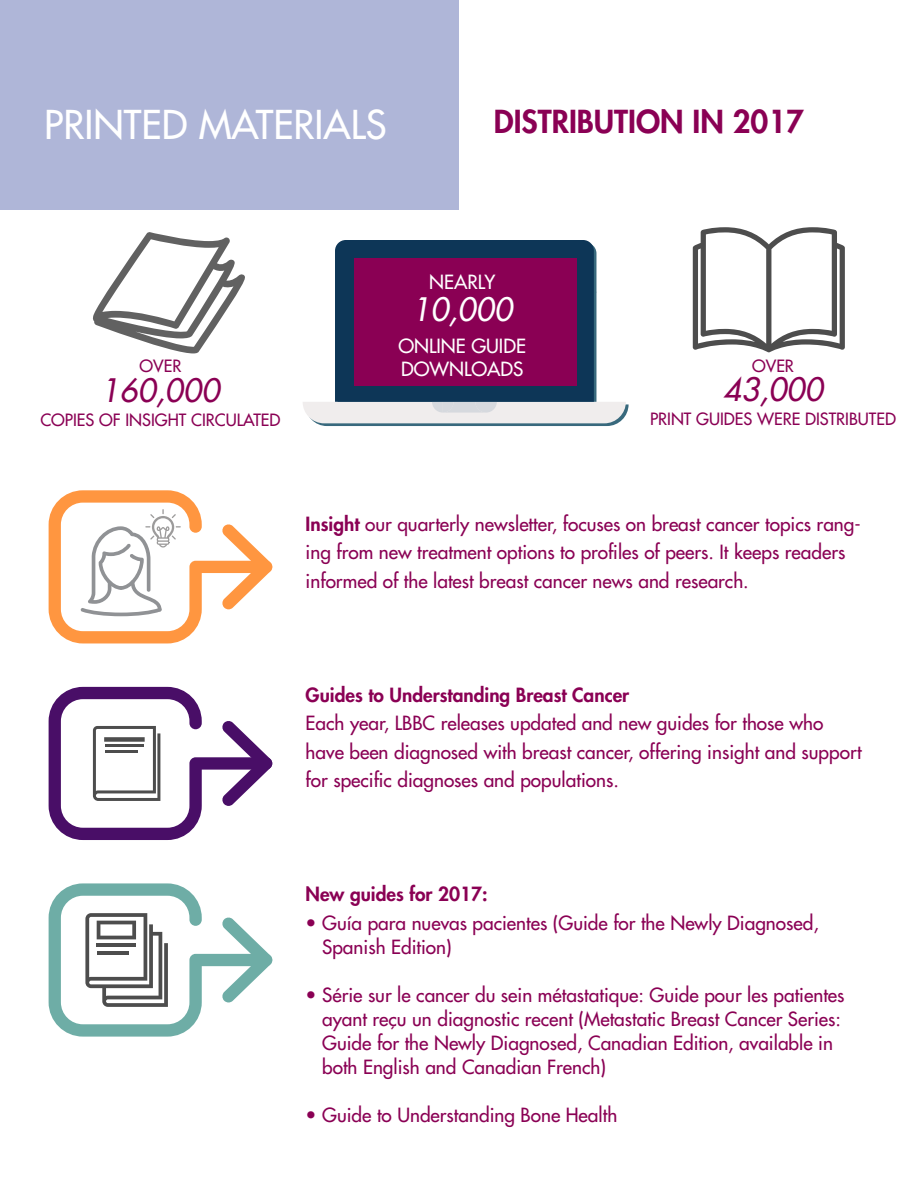
<style>
.page{position:relative;width:918px;height:1188px;background:#fff}
.page>*{position:absolute;margin:0;border:0;box-sizing:border-box;transform-origin:0 0}
.t1{font:500 38.7px "Futura Std";color:#fff}
.t2{font:italic 500 31.5px "Futura Std";color:#8a0054}
.t3{font:italic 500 31.5px "Futura Std";color:#fff}
.t4{font:800 30.9px "Futura Std";color:#8a0054}
.t5{font:500 19.05px/28.5px "Futura Std";color:#8a0054}
.t6{font:800 19.05px "Futura Std";color:#8a0054}
.t7{font:500 19.05px/22.5px "Futura Std";color:#fff}
.t8{font:500 16.5px "Futura Std";color:#8a0054}
.s1{font-weight:800}
</style>
<div class="page">
<div style="left:0;top:0;width:459px;height:210px;background:#afb6d8"></div>
<svg style="left:693px;top:227px;width:152px;height:125px"></svg>
<svg style="left:316px;top:404px;width:313px;height:22px"></svg>
<svg style="left:303px;top:240px;width:323px;height:183px"></svg>
<div style="left:354px;top:259px;width:223px;height:127px;background:#8a0054"></div>
<svg style="left:49px;top:687px;width:223px;height:153px"></svg>
<hr style="left:105px;top:744px;width:39px;height:3px;background:#4d4d4d">
<div style="left:104px;top:737px;width:41px;height:5px;border:2px solid #4d4d4d"></div>
<hr style="left:105px;top:750px;width:33px;height:3px;background:#4d4d4d">
<svg style="left:49px;top:883px;width:223px;height:154px"></svg>
<hr style="left:97px;top:943px;width:39px;height:4px;background:#4d4d4d">
<hr style="left:97px;top:951px;width:32px;height:3px;background:#4d4d4d">
<svg style="left:49px;top:490px;width:223px;height:153px"></svg>
<svg style="left:93px;top:232px;width:152px;height:121px"></svg>
<h1 class="t1" style="left:44px;top:101px;width:344px">PRINTED MATERIALS</h1>
<h3 class="t4" style="left:494px;top:102px;width:312px">DISTRIBUTION IN 2017</h3>
<p class="t7" style="left:429px;top:270px;width:68px">NEARLY</p>
<h2 class="t3" style="left:412px;top:290px;width:102px">10,000</h2>
<p class="t7" style="left:398px;top:335px;width:129px">ONLINE GUIDE<br>DOWNLOADS</p>
<p class="t8" style="left:140px;top:356px;width:43px">OVER</p>
<p class="t8" style="left:752px;top:356px;width:43px">OVER</p>
<h2 class="t2" style="left:723px;top:370px;width:102px">43,000</h2>
<p class="t8" style="left:650px;top:409px;width:247px">PRINT GUIDES WERE DISTRIBUTED</p>
<h2 class="t2" style="left:101px;top:371px;width:120px">160,000</h2>
<p class="t8" style="left:40px;top:410px;width:242px">COPIES OF INSIGHT CIRCULATED</p>
<p class="t5" style="left:306px;top:510px;width:557px"><span class="s1">Insight</span> our quarterly newsletter, focuses on breast cancer topics rang&shy;ing from new treatment options to profiles of peers. It keeps readers informed of the latest breast cancer news and research.</p>
<p class="t6" style="left:306px;top:683px;width:325px">Guides to Understanding Breast Cancer</p>
<p class="t5" style="left:306px;top:709px;width:558px">Each year, LBBC releases updated and new guides for those who have been diagnosed with breast cancer, offering insight and support for specific diagnoses and populations.</p>
<p class="t6" style="left:306px;top:882px;width:184px">New guides for 2017:</p>
<p class="t5" style="left:322px;top:911px;width:498px;line-height:24px;text-indent:-17px">• Guía para nuevas pacientes (Guide for the Newly Diagnosed,<br>Spanish Edition)</p>
<p class="t5" style="left:322px;top:983px;width:524px;line-height:24px;text-indent:-17px">• Série sur le cancer du sein métastatique: Guide pour les patientes ayant reçu un diagnostic recent (Metastatic Breast Cancer Series:<br>Guide for the Newly Diagnosed, Canadian Edition, available in both English and Canadian French)</p>
<p class="t5" style="left:306px;top:1101px;width:313px">• Guide to Understanding Bone Health</p>
</div>
